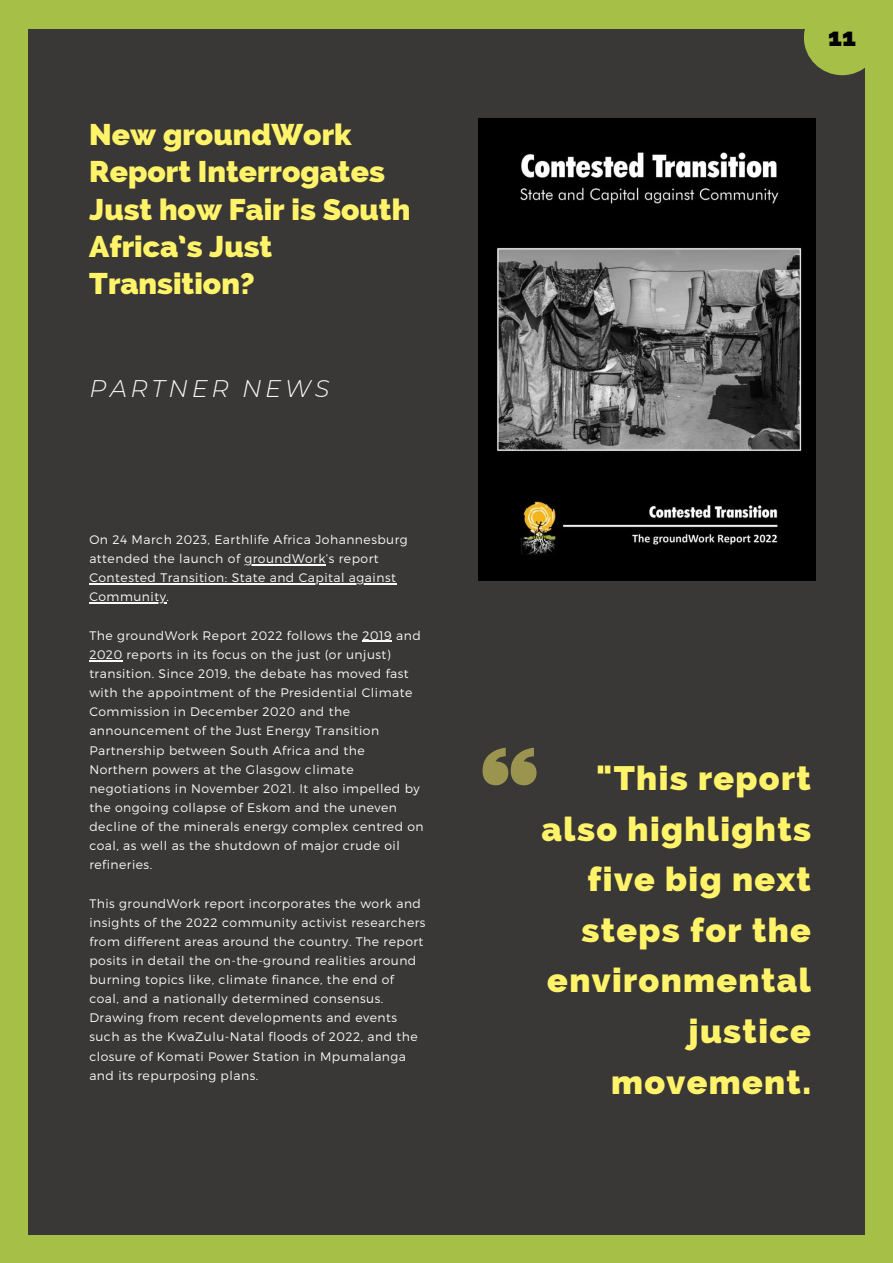
<style>
.page{position:relative;width:893px;height:1263px;background:#a5bf47}
.page>*{position:absolute;margin:0;border:0;box-sizing:border-box;transform-origin:0 0}
.t1{font:800 33.97px/50.6px "Raleway";letter-spacing:.04em;color:#fff36a;text-align:right}
.t2{font:800 30px/37.1px "Raleway";color:#fff36a}
.t3{font:800 25.5px "Raleway";color:#000}
.t4{font:italic 300 24px "Montserrat";letter-spacing:.15em;color:#f9f9f9}
.t5{font:300 12.38px/19.1px "Montserrat";letter-spacing:.04em;color:#f9f9f9}
</style>
<div class="page">
<div style="left:28px;top:29px;width:837px;height:1205px;background:#3a3836"></div>
<img style="left:478px;top:118px;width:337px;height:462px">
<hr style="left:244px;top:564px;width:82px;height:1px;background:#f9f9f9">
<hr style="left:89px;top:583px;width:307px;height:2px;background:#f9f9f9">
<hr style="left:89px;top:603px;width:77px;height:1px;background:#f9f9f9">
<hr style="left:362px;top:641px;width:30px;height:1px;background:#f9f9f9">
<hr style="left:89px;top:660px;width:34px;height:1px;background:#f9f9f9">
<svg style="left:483px;top:748px;width:53px;height:37px"></svg>
<div style="left:804px;top:0;width:76px;height:75px;background:#a5bf47;border-radius:50%"></div>
<h2 class="t2" style="left:89px;top:116px;width:322px">New groundWork<br>Report Interrogates<br>Just how Fair is South<br>Africa’s Just<br>Transition?</h2>
<h3 class="t4" style="left:89px;top:374px;width:242px">PARTNER NEWS</h3>
<p class="t5" style="left:89px;top:529px;width:320px">On 24 March 2023, Earthlife Africa Johannesburg attended the launch of groundWork’s report Contested Transition: State and Capital against Community.</p>
<p class="t5" style="left:89px;top:625px;width:336px">The groundWork Report 2022 follows the 2019 and 2020 reports in its focus on the just (or unjust) transition. Since 2019, the debate has moved fast with the appointment of the Presidential Climate Commission in December 2020 and the announcement of the Just Energy Transition Partnership between South Africa and the Northern powers at the Glasgow climate negotiations in November 2021. It also impelled by the ongoing collapse of Eskom and the uneven decline of the minerals energy complex centred on coal, as well as the shutdown of major crude oil refineries.</p>
<p class="t5" style="left:89px;top:893px;width:338px">This groundWork report incorporates the work and insights of the 2022 community activist researchers from different areas around the country. The report posits in detail the on-the-ground realities around burning topics like, climate finance, the end of coal, and a nationally determined consensus.<br>Drawing from recent developments and events such as the KwaZulu-Natal floods of 2022, and the closure of Komati Power Station in Mpumalanga and its repurposing plans.</p>
<h3 class="t3" style="left:828px;top:22px;width:29px">11</h3>
<h1 class="t1" style="left:541px;top:752px;width:271px">"This report also highlights five big next steps for the environmental justice movement.</h1>
</div>
